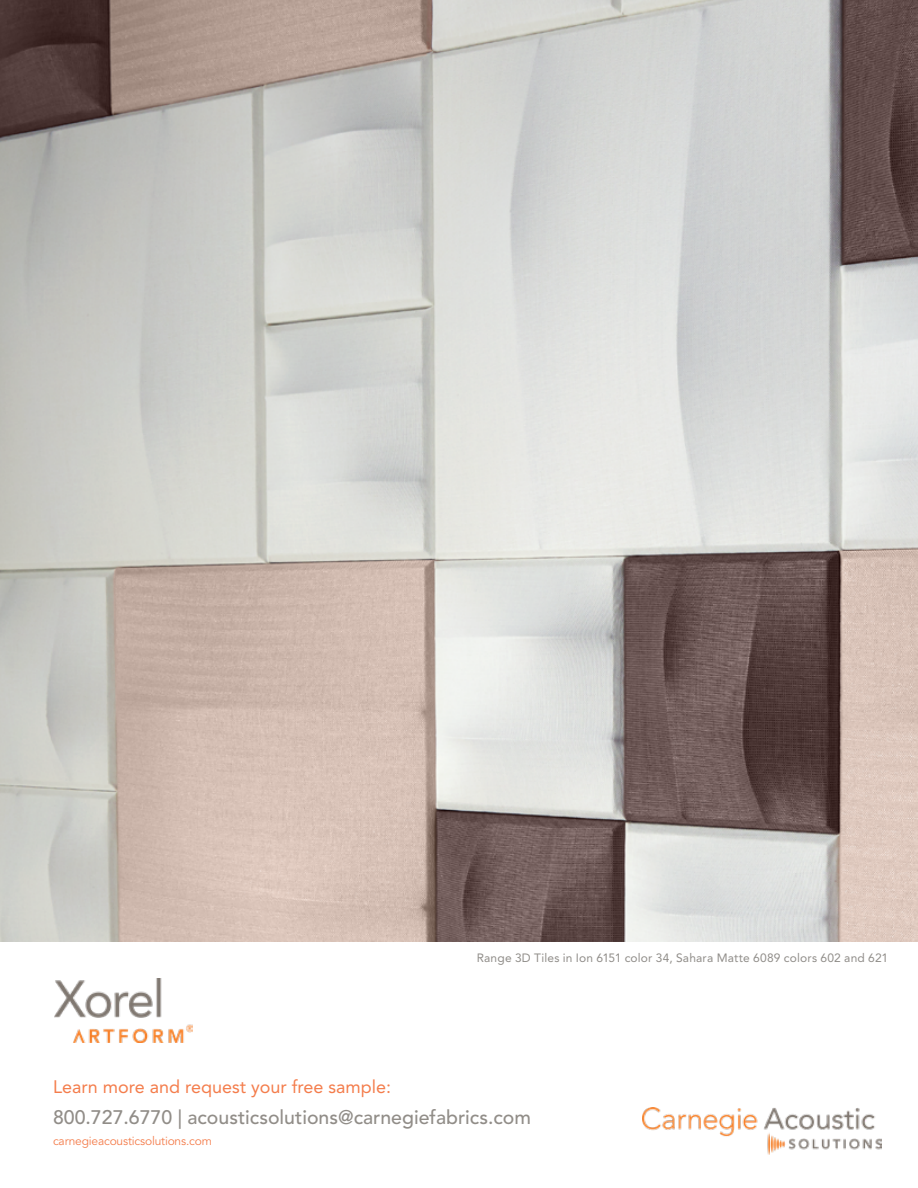
<style>
.page{position:relative;width:918px;height:1188px;background:#fff}
.page>*{position:absolute;margin:0;border:0;box-sizing:border-box;transform-origin:0 0}
.t1{font:500 19.5px "Avenir LT Std";color:#918d88}
.t2{font:18px "Avenir LT Std";color:#f47d4c}
.t3{font:12px "Avenir LT Std";letter-spacing:.015em;color:#908d89}
.t4{font:12px "Avenir LT Std";letter-spacing:-.015em;color:#f47d4c}
</style>
<div class="page">
<img style="left:0;top:0;width:918px;height:942px">
<img style="left:54px;top:979px;width:139px;height:63px">
<img style="left:643px;top:1107px;width:238px;height:47px">
<p class="t3" style="left:477px;top:951px;width:413px">Range 3D Tiles in Ion 6151 color 34, Sahara Matte 6089 colors 602 and 621</p>
<h2 class="t2" style="left:53px;top:1076px;width:340px">Learn more and request your free sample:</h2>
<h1 class="t1" style="left:53px;top:1105px;width:480px">800.727.6770 | acousticsolutions@carnegiefabrics.com</h1>
<p class="t4" style="left:53px;top:1133px;width:160px">carnegieacousticsolutions.com</p>
</div>
